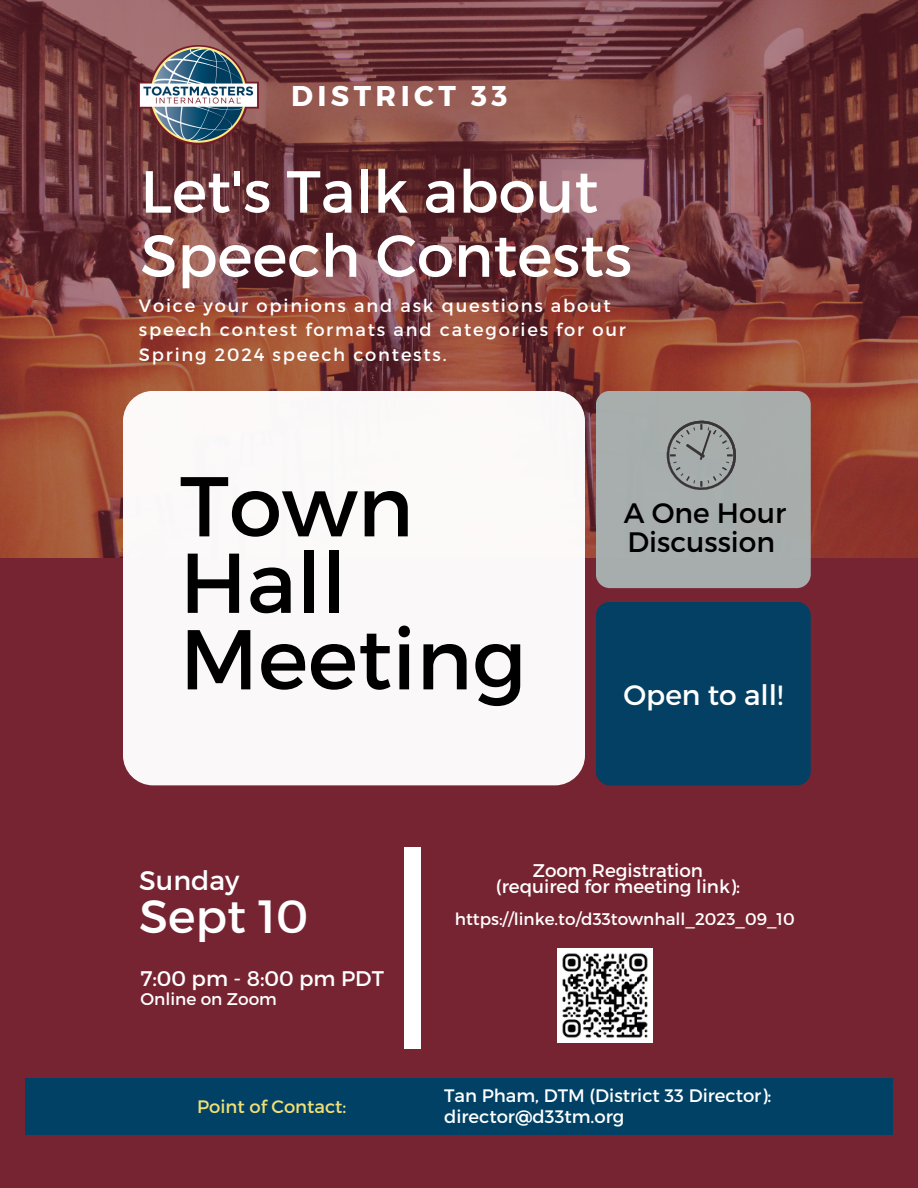
<style>
.page{position:relative;width:918px;height:1188px;background:#772432}
.page>*{position:absolute;margin:0;border:0;box-sizing:border-box;transform-origin:0 0}
.t1{font:84.6px/76.5px "Montserrat";color:#000}
.t2{font:59.25px/64.2px "Montserrat";color:#fff}
.t3{font:46.5px "Montserrat";color:#fff}
.t4{font:700 28.5px "Montserrat";letter-spacing:.155em;color:#fff}
.t5{font:28.05px/29.2px "Montserrat";color:#000}
.t6{font:28.05px "Montserrat";color:#fff}
.t7{font:26.85px "Montserrat";color:#fff}
.t8{font:21.15px "Montserrat";color:#fff}
.t9{font:18.3px "Montserrat";color:#fff}
.t10{font:18px "Montserrat";color:#fff}
.t11{font:18px "Montserrat";color:#f2df74}
.t12{font:17.85px/24.8px "Montserrat";letter-spacing:.1em;color:#fff}
.t13{font:16.95px "Montserrat";color:#fff}
.t14{font:16.8px "Montserrat";color:#fff}
</style>
<div class="page">
<img style="left:0;top:0;width:918px;height:558px">
<div style="left:123px;top:391px;width:462px;height:394px;background:#faf8f8;border-radius:30px"></div>
<div style="left:404px;top:848px;width:16px;height:201px;background:#fff"></div>
<div style="left:596px;top:602px;width:215px;height:183px;background:#004165;border-radius:14px"></div>
<div style="left:596px;top:391px;width:215px;height:197px;background:#a9b2b1;border-radius:14px"></div>
<div style="left:25px;top:1078px;width:867px;height:57px;background:#004165"></div>
<svg style="left:666px;top:420px;width:70px;height:70px"></svg>
<img style="left:139px;top:45px;width:119px;height:99px">
<img style="left:558px;top:948px;width:94px;height:95px">
<p class="t4" style="left:291px;top:78px;width:218px">DISTRICT 33</p>
<p class="t2" style="left:140px;top:157px;width:493px">Let's Talk about<br>Speech Contests</p>
<p class="t12" style="left:139px;top:292px;width:488px">Voice your opinions and ask questions about speech contest formats and categories for our<br>Spring 2024 speech contests.</p>
<p class="t1" style="left:180px;top:464px;width:348px">Town<br>Hall<br>Meeting</p>
<p class="t5" style="left:624px;top:497px;width:164px">A One Hour<br>Discussion</p>
<p class="t6" style="left:624px;top:677px;width:161px">Open to all!</p>
<p class="t7" style="left:139px;top:863px;width:102px">Sunday</p>
<p class="t3" style="left:139px;top:886px;width:171px">Sept 10</p>
<p class="t8" style="left:140px;top:964px;width:245px">7:00 pm - 8:00 pm PDT</p>
<p class="t13" style="left:140px;top:988px;width:138px">Online on Zoom</p>
<p class="t11" style="left:197px;top:1095px;width:151px">Point of Contact:</p>
<p class="t9" style="left:533px;top:858px;width:172px">Zoom Registration</p>
<p class="t9" style="left:496px;top:874px;width:246px">(required for meeting link):</p>
<p class="t14" style="left:455px;top:908px;width:342px">https://linke.to/d33townhall_2023_09_10</p>
<p class="t10" style="left:444px;top:1084px;width:329px">Tan Pham, DTM (District 33 Director):</p>
<p class="t10" style="left:444px;top:1105px;width:182px">director@d33tm.org</p>
</div>
